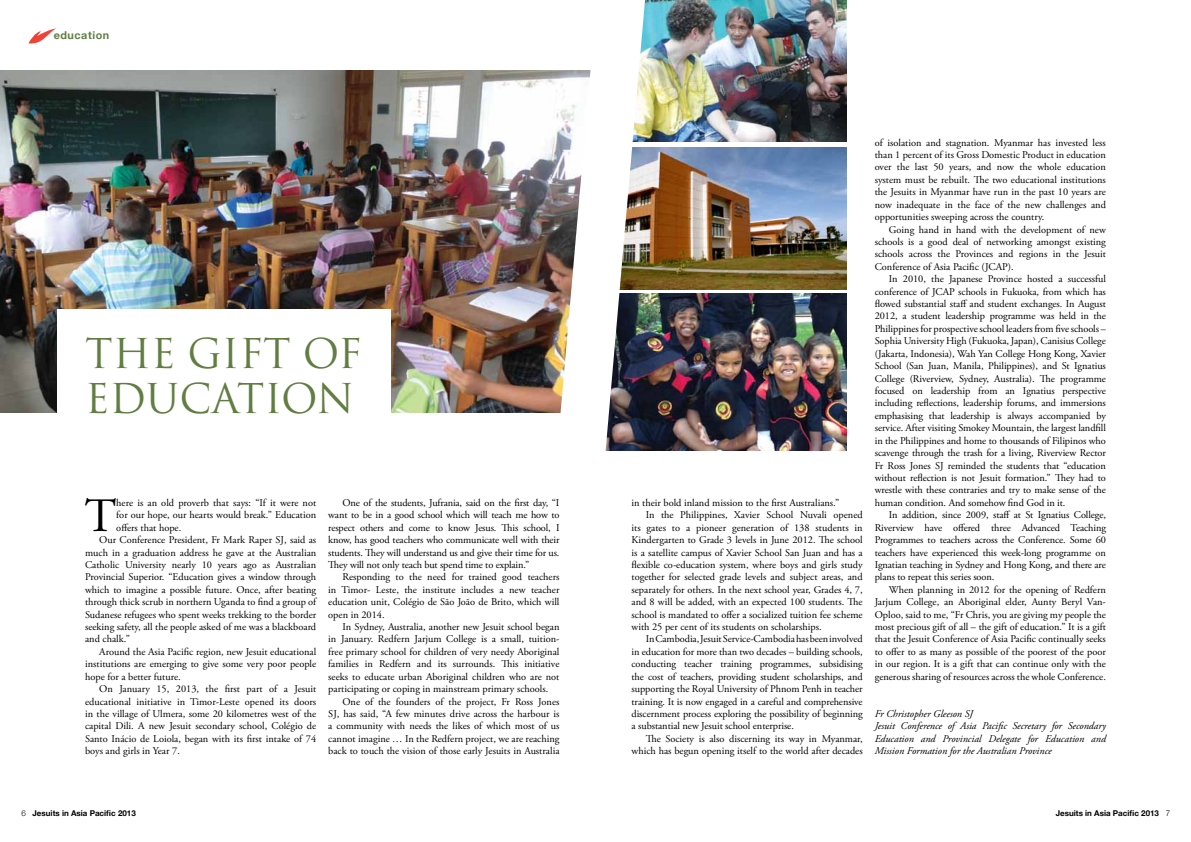
<style>
.page{position:relative;width:1191px;height:842px;background:#fff}
.page>*{position:absolute;margin:0;border:0;box-sizing:border-box;transform-origin:0 0}
.t1{font:47.8px "Adobe Garamond Pro";color:#000}
.t2{font:40px/45px "Trajan Pro";color:#617d42}
.t3{font:700 10.8px "Helvetica Neue";letter-spacing:.05em;color:#617d42}
.t4{font:10.4px/12.4px "Adobe Garamond Pro";letter-spacing:-.015em;color:#000;text-align:justify}
.t5{font:italic 10.4px/12.4px "Adobe Garamond Pro";color:#000}
.t6{font:700 8px "Helvetica Neue";color:#000}
.s1{font-weight:300}
</style>
<div class="page">
<img style="left:645px;top:0;width:201px;height:142px">
<svg style="left:28px;top:28px;width:28px;height:16px"></svg>
<img style="left:0;top:71px;width:557px;height:342px">
<img style="left:645px;top:293px;width:201px;height:157px">
<div style="left:57px;top:309px;width:333px;height:118px;background:#fff"></div>
<img style="left:645px;top:148px;width:201px;height:141px">
<img style="left:557px;top:1px;width:88px;height:450px">
<p class="t3" style="left:54px;top:25px;width:57px">education</p>
<h2 class="t2" style="left:85px;top:330px;width:272px">THE GIFT OF<br>E DUCATION</h2>
<h1 class="t1" style="left:85px;top:487px;width:33px">T</h1>
<p class="t4" style="left:116px;top:497px;width:201px">here is an old proverb that says: “If it were not</p>
<p class="t4" style="left:116px;top:509px;width:201px">for our hope, our hearts would break.” Education</p>
<p class="t4" style="left:116px;top:521px;width:67px">offers that hope.</p>
<p class="t4" style="left:99px;top:534px;width:218px">Our Conference President, Fr Mark Raper SJ, said as</p>
<p class="t4" style="left:85px;top:546px;width:233px">much in a graduation address he gave at the Australian</p>
<p class="t4" style="left:85px;top:559px;width:233px">Catholic University nearly 10 years ago as Australian</p>
<p class="t4" style="left:85px;top:571px;width:233px">Provincial Superior. “Education gives a window through</p>
<p class="t4" style="left:85px;top:584px;width:233px">which to imagine a possible future. Once, after beating</p>
<p class="t4" style="left:85px;top:596px;width:234px">through thick scrub in northern Uganda to find a group of</p>
<p class="t4" style="left:85px;top:608px;width:233px">Sudanese refugees who spent weeks trekking to the border</p>
<p class="t4" style="left:85px;top:621px;width:233px">seeking safety, all the people asked of me was a blackboard</p>
<p class="t4" style="left:85px;top:633px;width:46px">and chalk.”</p>
<p class="t4" style="left:99px;top:646px;width:218px">Around the Asia Pacific region, new Jesuit educational</p>
<p class="t4" style="left:85px;top:658px;width:233px">institutions are emerging to give some very poor people</p>
<p class="t4" style="left:85px;top:671px;width:97px">hope for a better future.</p>
<p class="t4" style="left:99px;top:683px;width:218px">On January 15, 2013, the first part of a Jesuit</p>
<p class="t4" style="left:85px;top:695px;width:233px">educational initiative in Timor-Leste opened its doors</p>
<p class="t4" style="left:85px;top:708px;width:233px">in the village of Ulmera, some 20 kilometres west of the</p>
<p class="t4" style="left:85px;top:720px;width:233px">capital Dili. A new Jesuit secondary school, Colégio de</p>
<p class="t4" style="left:85px;top:733px;width:233px">Santo Inácio de Loiola, began with its first intake of 74</p>
<p class="t4" style="left:85px;top:745px;width:96px">boys and girls in Year 7.</p>
<p class="t4" style="left:328px;top:497px;width:233px;text-indent:14px">One of the students, Jufrania, said on the first day, “I want to be in a good school which will teach me how to respect others and come to know Jesus. This school, I know, has good teachers who communicate well with their students. They will understand us and give their time for us.<br>They will not only teach but spend time to explain.”</p>
<p class="t4" style="left:328px;top:571px;width:233px;text-indent:14px">Responding to the need for trained good teachers in Timor- Leste, the institute includes a new teacher education unit, Colégio de São João de Brito, which will open in 2014.</p>
<p class="t4" style="left:328px;top:621px;width:233px;text-indent:14px">In Sydney, Australia, another new Jesuit school began in January. Redfern Jarjum College is a small, tuition&shy;free primary school for children of very needy Aboriginal families in Redfern and its surrounds. This initiative seeks to educate urban Aboriginal children who are not participating or coping in mainstream primary schools.</p>
<p class="t4" style="left:328px;top:695px;width:233px;text-indent:14px">One of the founders of the project, Fr Ross Jones SJ, has said, “A few minutes drive across the harbour is a community with needs the likes of which most of us cannot imagine … In the Redfern project, we are reaching back to touch the vision of those early Jesuits in Australia</p>
<p class="t4" style="left:631px;top:497px;width:209px">in their bold inland mission to the first Australians.”</p>
<p class="t4" style="left:645px;top:509px;width:218px">In the Philippines, Xavier School Nuvali opened</p>
<p class="t4" style="left:631px;top:521px;width:233px">its gates to a pioneer generation of 138 students in</p>
<p class="t4" style="left:631px;top:534px;width:233px">Kindergarten to Grade 3 levels in June 2012. The school</p>
<p class="t4" style="left:631px;top:546px;width:233px">is a satellite campus of Xavier School San Juan and has a</p>
<p class="t4" style="left:631px;top:559px;width:233px">flexible co-education system, where boys and girls study</p>
<p class="t4" style="left:631px;top:571px;width:233px">together for selected grade levels and subject areas, and</p>
<p class="t4" style="left:631px;top:584px;width:233px">separately for others. In the next school year, Grades 4, 7,</p>
<p class="t4" style="left:631px;top:596px;width:233px">and 8 will be added, with an expected 100 students. The</p>
<p class="t4" style="left:631px;top:608px;width:233px">school is mandated to offer a socialized tuition fee scheme</p>
<p class="t4" style="left:631px;top:621px;width:192px">with 25 per cent of its students on scholarships.</p>
<p class="t4" style="left:645px;top:633px;width:218px">In Cambodia, Jesuit Service-Cambodia has been involved</p>
<p class="t4" style="left:631px;top:646px;width:233px">in education for more than two decades – building schools,</p>
<p class="t4" style="left:631px;top:658px;width:233px">conducting teacher training programmes, subsidising</p>
<p class="t4" style="left:631px;top:671px;width:233px">the cost of teachers, providing student scholarships, and</p>
<p class="t4" style="left:631px;top:683px;width:233px">supporting the Royal University of Phnom Penh in teacher</p>
<p class="t4" style="left:631px;top:695px;width:233px">training. It is now engaged in a careful and comprehensive</p>
<p class="t4" style="left:631px;top:708px;width:233px">discernment process exploring the possibility of beginning</p>
<p class="t4" style="left:631px;top:720px;width:164px">a substantial new Jesuit school enterprise.</p>
<p class="t4" style="left:645px;top:733px;width:218px">The Society is also discerning its way in Myanmar,</p>
<p class="t4" style="left:631px;top:745px;width:233px">which has begun opening itself to the world after decades</p>
<p class="t4" style="left:874px;top:136px;width:233px">of isolation and stagnation. Myanmar has invested less than 1 percent of its Gross Domestic Product in education over the last 50 years, and now the whole education system must be rebuilt. The two educational institutions the Jesuits in Myanmar have run in the past 10 years are now inadequate in the face of the new challenges and opportunities sweeping across the country.</p>
<p class="t4" style="left:874px;top:223px;width:233px;text-indent:14px">Going hand in hand with the development of new schools is a good deal of networking amongst existing schools across the Provinces and regions in the Jesuit Conference of Asia Pacific (JCAP).</p>
<p class="t4" style="left:874px;top:273px;width:233px;text-indent:14px">In 2010, the Japanese Province hosted a successful conference of JCAP schools in Fukuoka, from which has flowed substantial staff and student exchanges. In August 2012, a student leadership programme was held in the Philippines for prospective school leaders from five schools – Sophia University High (Fukuoka, Japan), Canisius College (Jakarta, Indonesia), Wah Yan College Hong Kong, Xavier School (San Juan, Manila, Philippines), and St Ignatius College (Riverview, Sydney, Australia). The programme focused on leadership from an Ignatius perspective including reflections, leadership forums, and immersions emphasising that leadership is always accompanied by service. After visiting Smokey Mountain, the largest landfill in the Philippines and home to thousands of Filipinos who scavenge through the trash for a living, Riverview Rector Fr Ross Jones SJ reminded the students that “education without reflection is not Jesuit formation.” They had to wrestle with these contraries and try to make sense of the human condition. And somehow find God in it.</p>
<p class="t4" style="left:874px;top:509px;width:233px;text-indent:14px">In addition, since 2009, staff at St Ignatius College, Riverview have offered three Advanced Teaching Programmes to teachers across the Conference. Some 60 teachers have experienced this week-long programme on Ignatian teaching in Sydney and Hong Kong, and there are plans to repeat this series soon.</p>
<p class="t4" style="left:874px;top:584px;width:233px;text-indent:14px">When planning in 2012 for the opening of Redfern Jarjum College, an Aboriginal elder, Aunty Beryl Van-Oploo, said to me, “Fr Chris, you are giving my people the most precious gift of all – the gift of education.” It is a gift that the Jesuit Conference of Asia Pacific continually seeks to offer to as many as possible of the poorest of the poor in our region. It is a gift that can continue only with the generous sharing of resources across the whole Conference.</p>
<p class="t5" style="left:874px;top:708px;width:233px">Fr Christopher Gleeson SJ<br>Jesuit Conference of Asia Pacific Secretary for Secondary Education and Provincial Delegate for Education and Mission Formation for the Australian Province</p>
<p class="t6" style="left:21px;top:806px;width:116px"><span class="s1">6</span> Jesuits in Asia Pacific 2013</p>
<p class="t6" style="left:1055px;top:806px;width:116px">Jesuits in Asia Pacific 2013 <span class="s1">7</span></p>
</div>
